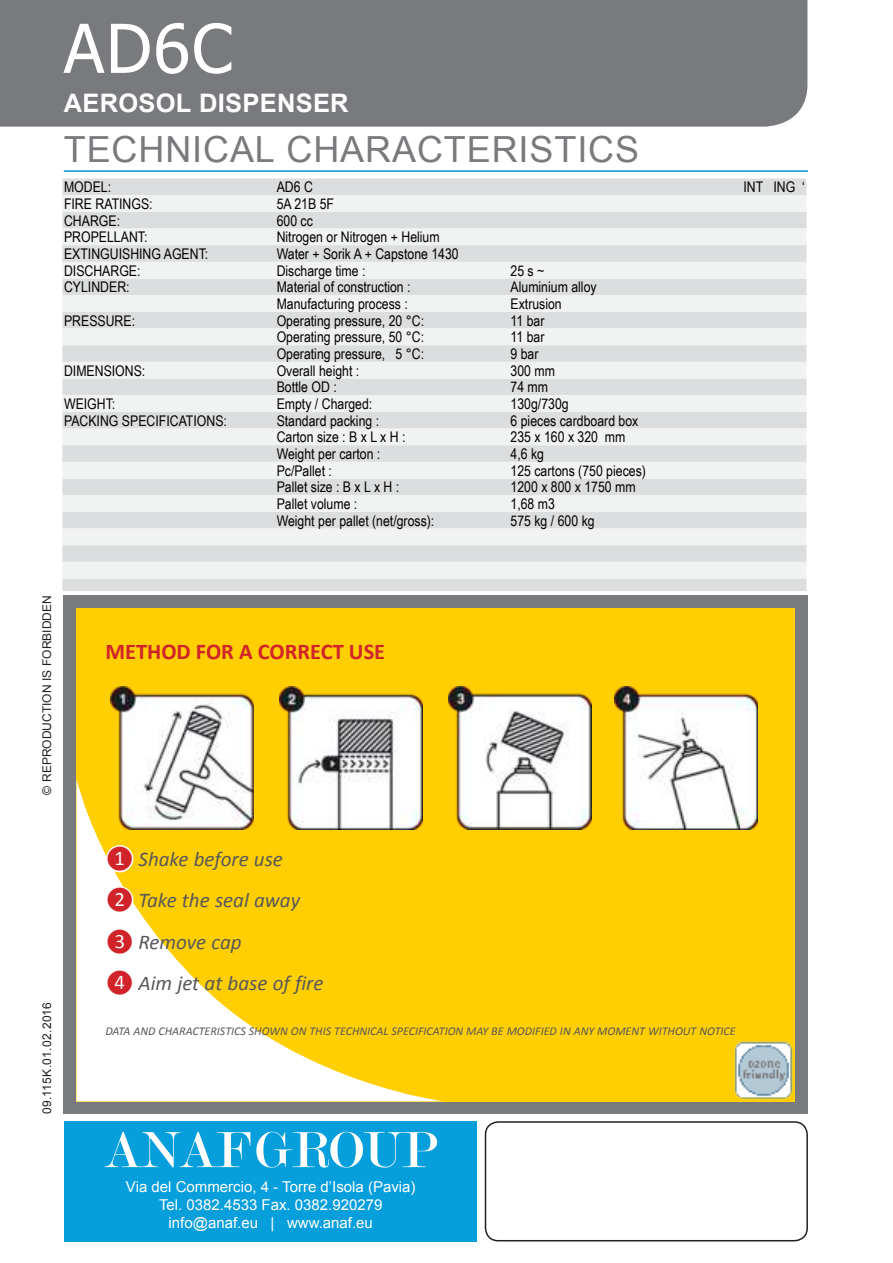
<style>
.page{position:relative;width:893px;height:1263px;background:#fff}
.page>*{position:absolute;margin:0;border:0;box-sizing:border-box;transform-origin:0 0}
.t1{font:67.5px "Tahoma";color:#fff}
.t2{font:54.15px "Modern";color:#fff}
.t3{font:36px "Arial";letter-spacing:.025em;color:#787a7d}
.t4{font:700 25.5px "Arial";letter-spacing:.01em;color:#fff}
.t5{font:700 22.5px "Calibri";color:#d1232a}
.t6{font:italic 21px/41.2px "Calibri";color:#57585a}
.t7{font:15px/18px "Arial";color:#fff;text-align:center}
.t8{font:14.7px "Arial Narrow";color:#000}
.t9{font:italic 12px "Calibri";color:#57585a}
.t10{font:12px "Arial";color:#231f20}
.t11{font:12px "Arial";letter-spacing:.025em;color:#231f20}
.s1{color:#d1232a}
</style>
<div class="page">
<div style="left:485px;top:1121px;width:323px;height:120px;border:2px solid #231f20;border-radius:13px"></div>
<div style="left:0;top:0;width:807px;height:127px;background:#787a7d"></div>
<div style="left:64px;top:595px;width:744px;height:519px;background:#787a7d"></div>
<div style="left:77px;top:608px;width:718px;height:493px;background:#ffce03"></div>
<svg style="left:77px;top:781px;width:363px;height:320px"></svg>
<svg style="left:105px;top:844px;width:30px;height:30px"></svg>
<svg style="left:105px;top:885px;width:30px;height:30px"></svg>
<svg style="left:105px;top:926px;width:30px;height:30px"></svg>
<svg style="left:105px;top:966px;width:30px;height:32px"></svg>
<img style="left:110px;top:687px;width:144px;height:142px">
<img style="left:279px;top:687px;width:144px;height:142px">
<img style="left:448px;top:687px;width:144px;height:142px">
<img style="left:614px;top:687px;width:143px;height:142px">
<img style="left:734px;top:1041px;width:59px;height:59px">
<hr style="left:64px;top:170px;width:744px;height:2px;background:#0695d6">
<div style="left:64px;top:1121px;width:412px;height:121px;background:#069edb"></div>
<div style="left:62px;top:178px;width:744px;height:413px;background:#dcddde"></div>
<svg style="left:62px;top:195px;width:744px;height:383px;fill:#f1f2f2"></svg>
<h1 class="t1" style="left:64px;top:10px;width:170px">AD6C</h1>
<h3 class="t4" style="left:64px;top:94px;width:286px">AEROSOL DISPENSER</h3>
<h3 class="t3" style="left:64px;top:136px;width:577px">TECHNICAL CHARACTERISTICS</h3>
<p class="t8" style="left:64px;top:181px;width:49px">MODEL:</p>
<p class="t8" style="left:277px;top:181px;width:38px">AD6 C</p>
<p class="t8" style="left:743px;top:181px;width:63px">INT ING ‘</p>
<p class="t8" style="left:64px;top:198px;width:90px">FIRE RATINGS:</p>
<p class="t8" style="left:277px;top:198px;width:59px">5A 21B 5F</p>
<p class="t8" style="left:64px;top:215px;width:58px">CHARGE:</p>
<p class="t8" style="left:277px;top:215px;width:38px">600 cc</p>
<p class="t8" style="left:64px;top:231px;width:85px">PROPELLANT:</p>
<p class="t8" style="left:277px;top:231px;width:165px">Nitrogen or Nitrogen + Helium</p>
<p class="t8" style="left:64px;top:248px;width:146px">EXTINGUISHING AGENT:</p>
<p class="t8" style="left:277px;top:248px;width:184px">Water + Sorik A + Capstone 1430</p>
<p class="t8" style="left:64px;top:265px;width:78px">DISCHARGE:</p>
<p class="t8" style="left:277px;top:265px;width:90px">Discharge time :</p>
<p class="t8" style="left:511px;top:265px;width:35px">25 s ~</p>
<p class="t8" style="left:64px;top:281px;width:67px">CYLINDER:</p>
<p class="t8" style="left:277px;top:281px;width:135px">Material of construction :</p>
<p class="t8" style="left:511px;top:281px;width:88px">Aluminium alloy</p>
<p class="t8" style="left:277px;top:298px;width:133px">Manufacturing process :</p>
<p class="t8" style="left:511px;top:298px;width:53px">Extrusion</p>
<p class="t8" style="left:64px;top:315px;width:73px">PRESSURE:</p>
<p class="t8" style="left:277px;top:315px;width:149px">Operating pressure, 20 °C:</p>
<p class="t8" style="left:511px;top:315px;width:35px">11 bar</p>
<p class="t8" style="left:277px;top:331px;width:149px">Operating pressure, 50 °C:</p>
<p class="t8" style="left:511px;top:331px;width:35px">11 bar</p>
<p class="t8" style="left:277px;top:348px;width:149px">Operating pressure, 5 °C:</p>
<p class="t8" style="left:511px;top:348px;width:30px">9 bar</p>
<p class="t8" style="left:64px;top:365px;width:83px">DIMENSIONS:</p>
<p class="t8" style="left:277px;top:365px;width:84px">Overall height :</p>
<p class="t8" style="left:511px;top:365px;width:46px">300 mm</p>
<p class="t8" style="left:277px;top:381px;width:62px">Bottle OD :</p>
<p class="t8" style="left:511px;top:381px;width:39px">74 mm</p>
<p class="t8" style="left:64px;top:398px;width:53px">WEIGHT:</p>
<p class="t8" style="left:277px;top:398px;width:97px">Empty / Charged:</p>
<p class="t8" style="left:511px;top:398px;width:60px">130g/730g</p>
<p class="t8" style="left:64px;top:415px;width:164px">PACKING SPECIFICATIONS:</p>
<p class="t8" style="left:277px;top:415px;width:104px">Standard packing :</p>
<p class="t8" style="left:511px;top:415px;width:129px">6 pieces cardboard box</p>
<p class="t8" style="left:277px;top:431px;width:130px">Carton size : B x L x H :</p>
<p class="t8" style="left:511px;top:431px;width:116px">235 x 160 x 320 mm</p>
<p class="t8" style="left:277px;top:448px;width:105px">Weight per carton :</p>
<p class="t8" style="left:511px;top:448px;width:35px">4,6 kg</p>
<p class="t8" style="left:277px;top:465px;width:57px">Pc/Pallet :</p>
<p class="t8" style="left:511px;top:465px;width:137px">125 cartons (750 pieces)</p>
<p class="t8" style="left:277px;top:481px;width:124px">Pallet size : B x L x H :</p>
<p class="t8" style="left:511px;top:481px;width:127px">1200 x 800 x 1750 mm</p>
<p class="t8" style="left:277px;top:498px;width:82px">Pallet volume :</p>
<p class="t8" style="left:511px;top:498px;width:46px">1,68 m3</p>
<p class="t8" style="left:277px;top:515px;width:159px">Weight per pallet (net/gross):</p>
<p class="t8" style="left:511px;top:515px;width:86px">575 kg / 600 kg</p>
<p class="t10" style="left:43px;top:795px;width:201px;rotate:-90deg">© REPRODUCTION IS FORBIDDEN</p>
<p class="t11" style="left:43px;top:1114px;width:114px;rotate:-90deg">09.115K.01.02.2016</p>
<h3 class="t5" style="left:105px;top:638px;width:281px">METHOD FOR A CORRECT USE</h3>
<h3 class="t6" style="left:105px;top:840px;width:220px"><span class="s1">❶</span> Shake before use<br><span class="s1">❷</span> Take the seal away<br><span class="s1">❸</span> Remove cap<br><span class="s1">❹</span> Aim jet at base of fire</h3>
<p class="t9" style="left:105px;top:1026px;width:632px">DATA AND CHARACTERISTICS SHOWN ON THIS TECHNICAL SPECIFICATION MAY BE MODIFIED IN ANY MOMENT WITHOUT NOTICE</p>
<h2 class="t2" style="left:104px;top:1117px;width:334px">ANAFGROUP</h2>
<p class="t7" style="left:126px;top:1179px;width:291px">Via del Commercio, 4 - Torre d’Isola (Pavia)</p>
<p class="t7" style="left:120px;top:1175px;width:291px">Via del Commercio, 4 - Torre d’Isola (Pavia)<br>Tel. 0382.4533 Fax. 0382.920279 info@anaf.eu | www.anaf.eu</p>
</div>
